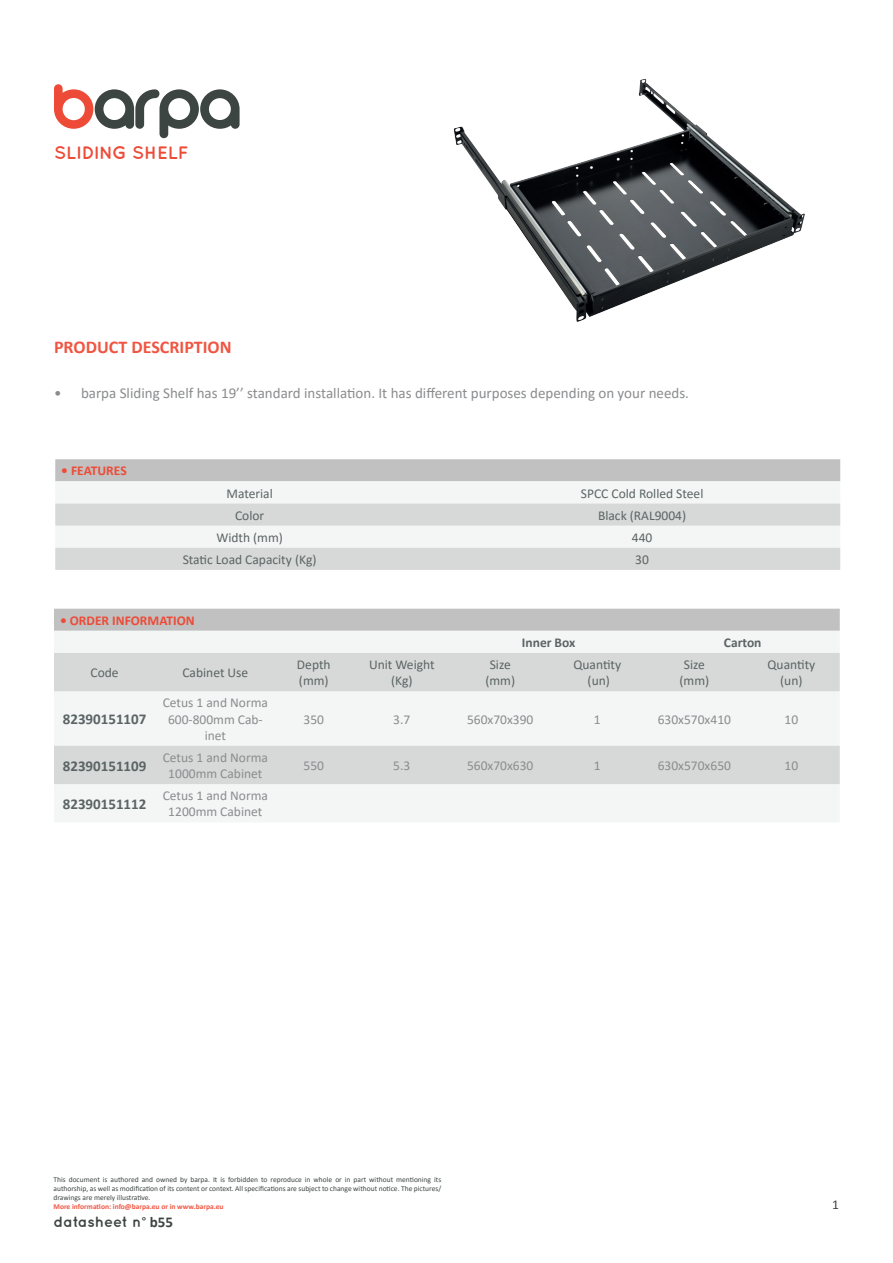
<style>
.page{position:relative;width:893px;height:1263px;background:#fff}
.page>*{position:absolute;margin:0;border:0;box-sizing:border-box;transform-origin:0 0}
.t1{font:700 18px "Calibri";color:#f05541}
.t2{font:700 18px "Quicksand";color:#ed4b38}
.t3{font:15px "Calibri";color:#8b8c8e}
.t4{font:700 15px "Calibri";color:#5b6464}
.t5{font:700 15px "Quicksand";color:#3d4543}
.t6{font:13.5px/16.2px "Calibri";color:#5b6464}
.t7{font:13.5px/16.2px "Calibri";color:#8b8c8e;text-align:center}
.t8{font:700 13.5px "Calibri";color:#ed4b38}
.t9{font:700 13.5px "Calibri";color:#5b6464}
.t10{font:13.5px "Calibri";color:#3d4543}
.t11{font:7.5px/9px "Calibri";color:#3d4543;text-align:justify}
.t12{font:700 7.5px "Calibri";color:#f05541}
.s1{font-family:"Calibri";font-weight:400}
.s2{font-family:"Calibri"}
</style>
<div class="page">
<svg style="left:54px;top:84px;width:186px;height:54px"></svg>
<img style="left:453px;top:79px;width:352px;height:243px">
<div style="left:54px;top:609px;width:786px;height:22px;background:#c0c1c0"></div>
<div style="left:54px;top:631px;width:786px;height:191px;background:#f4f5f5"></div>
<svg style="left:54px;top:653px;width:786px;height:131px;fill:#d7d9d8"></svg>
<div style="left:55px;top:459px;width:785px;height:22px;background:#c0c1c0"></div>
<div style="left:55px;top:481px;width:785px;height:22px;background:#f4f5f5"></div>
<svg style="left:55px;top:503px;width:785px;height:67px;fill:#d7d9d8"></svg>
<h1 class="t2" style="left:54px;top:142px;width:136px">SLIDING SHELF</h1>
<p class="t1" style="left:54px;top:334px;width:179px">PRODUCT DESCRIPTION</p>
<p class="t3" style="left:54px;top:383px;width:636px">• barpa Sliding Shelf has 19’’ standard installation. It has different purposes depending on your needs.</p>
<p class="t8" style="left:61px;top:461px;width:67px">• FEATURES</p>
<p class="t6" style="left:226px;top:485px;width:48px">Material</p>
<p class="t6" style="left:581px;top:485px;width:124px">SPCC Cold Rolled Steel</p>
<p class="t6" style="left:235px;top:507px;width:31px">Color</p>
<p class="t6" style="left:598px;top:507px;width:90px">Black (RAL9004)</p>
<p class="t6" style="left:216px;top:529px;width:68px">Width (mm)</p>
<p class="t6" style="left:632px;top:529px;width:22px">440</p>
<p class="t6" style="left:183px;top:551px;width:135px">Static Load Capacity (Kg)</p>
<p class="t6" style="left:635px;top:551px;width:15px">30</p>
<p class="t8" style="left:60px;top:611px;width:136px">• ORDER INFORMATION</p>
<p class="t6" style="left:91px;top:664px;width:30px">Code</p>
<p class="t6" style="left:182px;top:664px;width:67px">Cabinet Use</p>
<p class="t6" style="left:297px;top:656px;width:35px">Depth (mm)</p>
<p class="t6" style="left:369px;top:656px;width:67px;text-align:center">Unit Weight (Kg)</p>
<p class="t6" style="left:490px;top:656px;width:23px">Size</p>
<p class="t6" style="left:485px;top:672px;width:31px">(mm)</p>
<p class="t9" style="left:522px;top:633px;width:55px">Inner Box</p>
<p class="t9" style="left:724px;top:633px;width:39px">Carton</p>
<p class="t6" style="left:573px;top:656px;width:49px">Quantity</p>
<p class="t6" style="left:588px;top:672px;width:24px">(un)</p>
<p class="t6" style="left:684px;top:656px;width:23px">Size</p>
<p class="t6" style="left:679px;top:672px;width:31px">(mm)</p>
<p class="t6" style="left:767px;top:656px;width:49px">Quantity</p>
<p class="t6" style="left:780px;top:672px;width:24px">(un)</p>
<p class="t4" style="left:63px;top:708px;width:85px">82390151107</p>
<p class="t7" style="left:163px;top:694px;width:107px">Cetus 1 and Norma<br>600-800mm Cab&shy;inet</p>
<p class="t7" style="left:304px;top:711px;width:22px">350</p>
<p class="t7" style="left:393px;top:711px;width:19px">3.7</p>
<p class="t7" style="left:467px;top:711px;width:68px">560x70x390</p>
<p class="t7" style="left:594px;top:711px;width:8px">1</p>
<p class="t7" style="left:658px;top:711px;width:75px">630x570x410</p>
<p class="t7" style="left:785px;top:711px;width:15px">10</p>
<p class="t4" style="left:63px;top:755px;width:85px">82390151109</p>
<p class="t7" style="left:163px;top:749px;width:107px">Cetus 1 and Norma<br>1000mm Cabinet</p>
<p class="t7" style="left:304px;top:757px;width:22px">550</p>
<p class="t7" style="left:393px;top:757px;width:19px">5.3</p>
<p class="t7" style="left:467px;top:757px;width:68px">560x70x630</p>
<p class="t7" style="left:594px;top:757px;width:8px">1</p>
<p class="t7" style="left:658px;top:757px;width:75px">630x570x650</p>
<p class="t7" style="left:785px;top:757px;width:15px">10</p>
<p class="t4" style="left:63px;top:793px;width:85px">82390151112</p>
<p class="t7" style="left:163px;top:787px;width:107px">Cetus 1 and Norma<br>1200mm Cabinet</p>
<p class="t11" style="left:53px;top:1175px;width:389px">This document is authored and owned by barpa. It is forbidden to reproduce in whole or in part without mentioning its authorship, as well as modification of its content or context. All specifications are subject to change without notice. The pictures/ drawings are merely illustrative.</p>
<p class="t12" style="left:53px;top:1201px;width:172px">More information: info@barpa.eu or in www.barpa.eu</p>
<h2 class="t5" style="left:53px;top:1212px;width:121px">datasheet n<span class="s1">°</span> <span class="s2">b55</span></h2>
<p class="t10" style="left:832px;top:1195px;width:8px">1</p>
</div>
